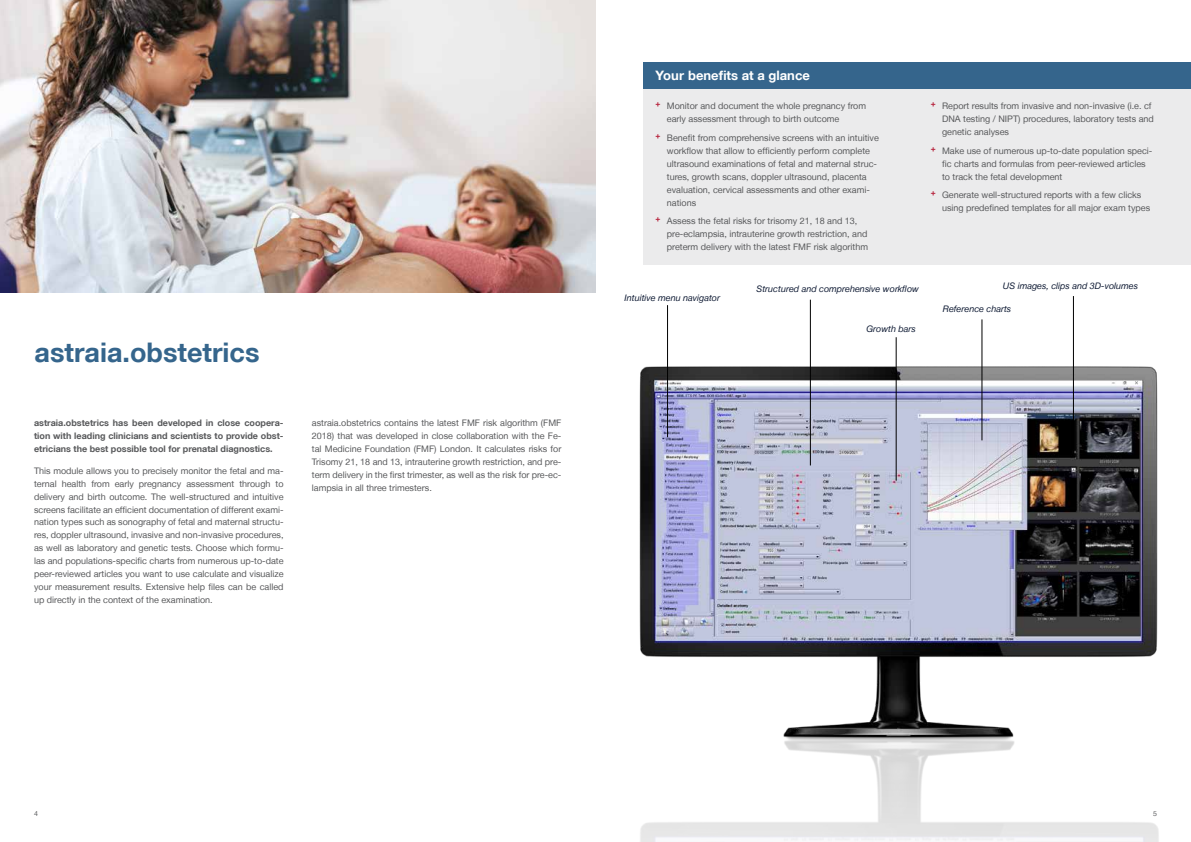
<style>
.page{position:relative;width:1191px;height:842px;background:#fff}
.page>*{position:absolute;margin:0;border:0;box-sizing:border-box;transform-origin:0 0}
.t1{font:700 27px "Helvetica Neue LT";color:#35658c}
.t2{font:700 13px "Helvetica Neue LT";color:#fff}
.t3{font:9px/13px "Helvetica Neue LT";color:#58595b}
.t4{font:700 9px/13px "Helvetica Neue LT";color:#58595b;text-align:justify}
.t5{font:italic 9px "Helvetica Neue LT";color:#0e1a33}
.t6{font:7px "Helvetica Neue LT";color:#58595b}
.s1{font-family:"Futura";font-weight:500;font-stretch:condensed;font-size:12px;color:#b82841}
</style>
<div class="page">
<img style="left:639px;top:353px;width:520px;height:489px">
<hr style="left:667px;top:305px;width:1px;height:132px;background:#000">
<hr style="left:810px;top:300px;width:1px;height:165px;background:#000">
<hr style="left:895px;top:337px;width:1px;height:144px;background:#000">
<hr style="left:981px;top:319px;width:1px;height:121px;background:#000">
<hr style="left:1073px;top:296px;width:1px;height:149px;background:#000">
<div style="left:643px;top:87px;width:548px;height:177px;background:#ebebec"></div>
<div style="left:643px;top:63px;width:548px;height:26px;background:#35658c"></div>
<img style="left:0;top:0;width:595px;height:292px">
<h1 class="t1" style="left:35px;top:336px;width:226px">astraia.obstetrics</h1>
<p class="t4" style="left:34px;top:416px;width:251px">astraia.obstetrics has been developed in close coopera&shy;tion with leading clinicians and scientists to provide obst&shy;etricians the best possible tool for prenatal diagnostics.</p>
<p class="t3" style="left:34px;top:464px;width:251px;text-align:justify">This module allows you to precisely monitor the fetal and ma&shy;ternal health from early pregnancy assessment through to delivery and birth outcome. The well-structured and intuitive screens facilitate an efficient documentation of different exami&shy;nation types such as sonography of fetal and maternal structu&shy;res, doppler ultrasound, invasive and non-invasive procedures, as well as laboratory and genetic tests. Choose which formu&shy;las and populations-specific charts from numerous up-to-date peer-reviewed articles you want to use calculate and visualize your measurement results. Extensive help files can be called up directly in the context of the examination.</p>
<p class="t3" style="left:312px;top:416px;width:251px;text-align:justify">astraia.obstetrics contains the latest FMF risk algorithm (FMF 2018) that was developed in close collaboration with the Fe&shy;tal Medicine Foundation (FMF) London. It calculates risks for Trisomy 21, 18 and 13, intrauterine growth restriction, and pre&shy;term delivery in the first trimester, as well as the risk for pre-ec&shy;lampsia in all three trimesters.</p>
<h2 class="t2" style="left:655px;top:68px;width:156px">Your benefits at a glance</h2>
<p class="t3" style="left:667px;top:99px;width:201px;text-indent:-11px"><span class="s1">+</span> Monitor and document the whole pregnancy from early assessment through to birth outcome</p>
<p class="t3" style="left:667px;top:131px;width:213px;text-indent:-11px"><span class="s1">+</span> Benefit from comprehensive screens with an intuitive workflow that allow to efficiently perform complete ultrasound examinations of fetal and maternal struc&shy;tures, growth scans, doppler ultrasound, placenta evaluation, cervical assessments and other exami&shy;nations</p>
<p class="t3" style="left:667px;top:214px;width:203px;text-indent:-11px"><span class="s1">+</span> Assess the fetal risks for trisomy 21, 18 and 13, pre-eclampsia, intrauterine growth restriction, and preterm delivery with the latest FMF risk algorithm</p>
<p class="t5" style="left:624px;top:292px;width:97px">Intuitive menu navigator</p>
<p class="t5" style="left:756px;top:283px;width:164px">Structured and comprehensive workflow</p>
<p class="t5" style="left:866px;top:323px;width:51px">Growth bars</p>
<p class="t3" style="left:942px;top:99px;width:213px;text-indent:-11px"><span class="s1">+</span> Report results from invasive and non-invasive (i.e. cf<br>DNA testing / NIPT) procedures, laboratory tests and genetic analyses</p>
<p class="t3" style="left:942px;top:144px;width:212px;text-indent:-11px"><span class="s1">+</span> Make use of numerous up-to-date population speci&shy;fic charts and formulas from peer-reviewed articles to track the fetal development</p>
<p class="t3" style="left:942px;top:188px;width:210px;text-indent:-11px"><span class="s1">+</span> Generate well-structured reports with a few clicks using predefined templates for all major exam types</p>
<p class="t5" style="left:1003px;top:280px;width:137px">US images, clips and 3D-volumes</p>
<p class="t5" style="left:943px;top:303px;width:70px">Reference charts</p>
<p class="t6" style="left:34px;top:809px;width:5px">4</p>
<p class="t6" style="left:1153px;top:809px;width:5px">5</p>
</div>
